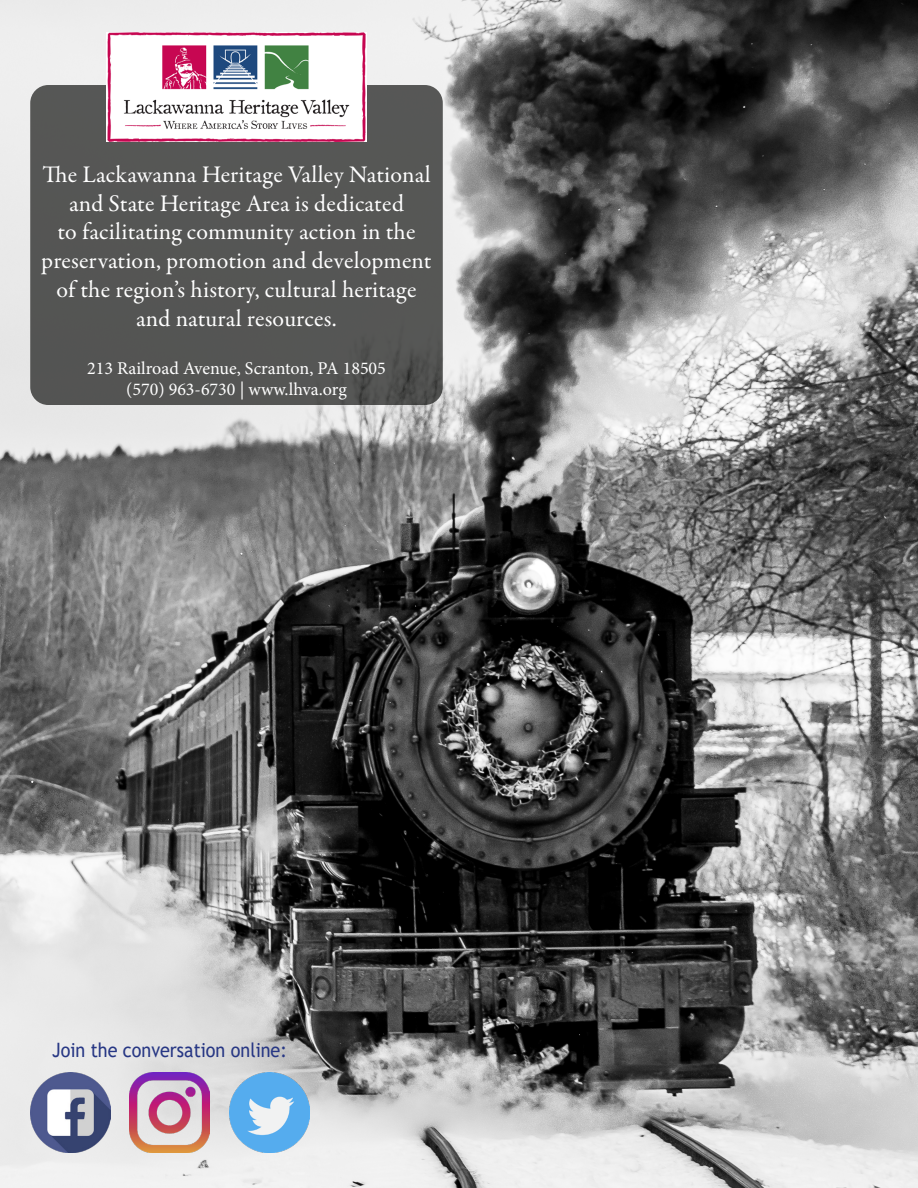
<style>
.page{position:relative;width:918px;height:1188px;background:#fff}
.page>*{position:absolute;margin:0;border:0;box-sizing:border-box;transform-origin:0 0}
.t1{font:24px/28.8px "Garamond Premr Pro";letter-spacing:.005em;color:#fff;text-align:center}
.t2{font:19.8px "Trebuchet MS";color:#273784;scale:.91 1}
.t3{font:18px "Minion Pro";color:#fff}
</style>
<div class="page">
<img style="left:0;top:0;width:918px;height:1188px">
<div style="left:30px;top:85px;width:413px;height:320px;background:#555655;border-radius:18px"></div>
<img style="left:107px;top:32px;width:259px;height:110px">
<img style="left:30px;top:1072px;width:80px;height:80px">
<img style="left:130px;top:1072px;width:80px;height:80px">
<img style="left:229px;top:1072px;width:80px;height:80px">
<p class="t1" style="left:41px;top:160px;width:392px">The Lackawanna Heritage Valley National and State Heritage Area is dedicated<br>to facilitating community action in the preservation, promotion and development of the region’s history, cultural heritage and natural resources.</p>
<p class="t3" style="left:87px;top:356px;width:300px">213 Railroad Avenue, Scranton, PA 18505</p>
<p class="t3" style="left:126px;top:378px;width:222px">(570) 963-6730 | www.lhva.org</p>
<p class="t2" style="left:52px;top:1037px;width:260px">Join the conversation online:</p>
</div>
